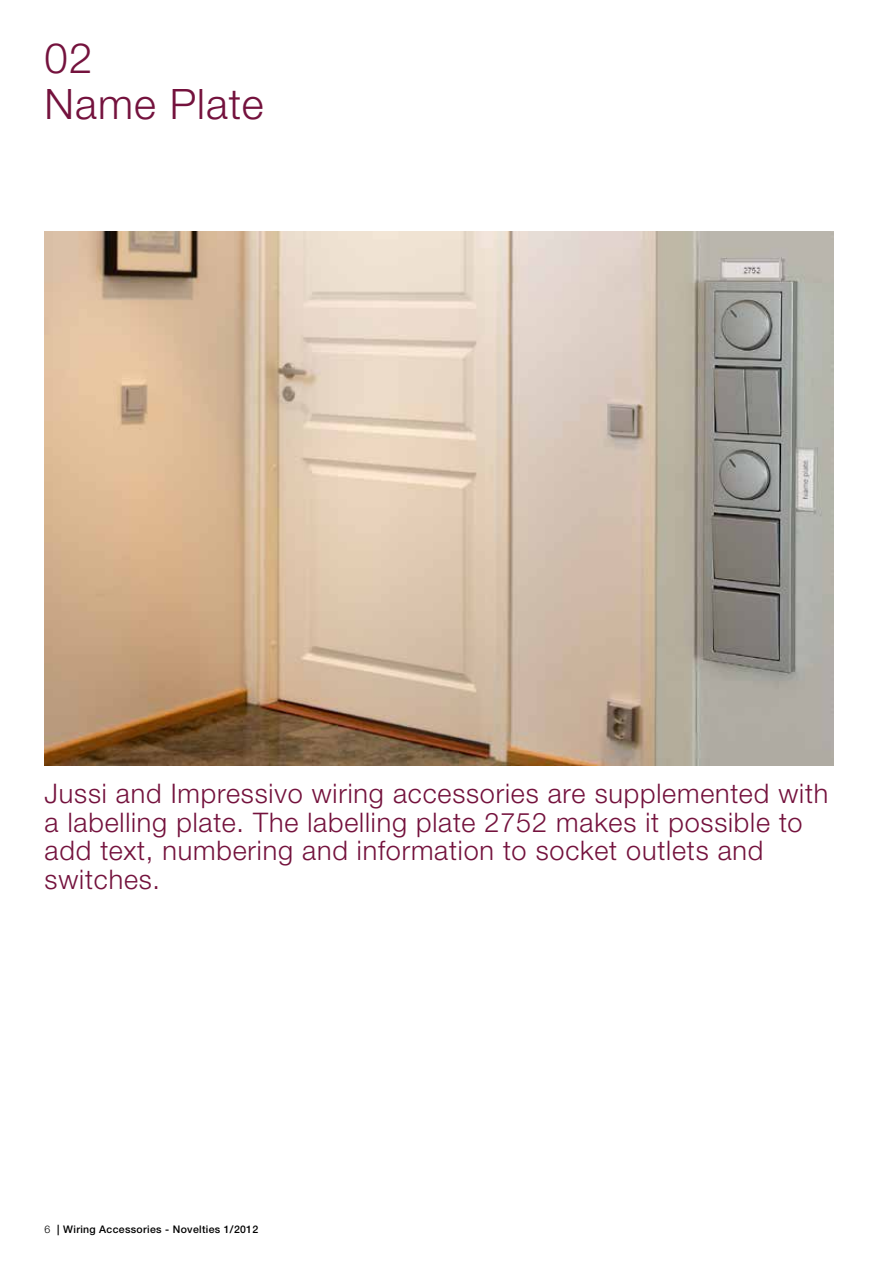
<style>
.page{position:relative;width:893px;height:1263px;background:#fff}
.page>*{position:absolute;margin:0;border:0;box-sizing:border-box;transform-origin:0 0}
.t1{font:300 42px/45.5px "Helvetica Neue LTW1 G";letter-spacing:.025em;color:#74123d}
.t2{font:300 27px/28.5px "Helvetica Neue LTW1 G";letter-spacing:.03em;color:#74123d}
.t3{font:500 10.5px "Helvetica Neue LTW1 G";letter-spacing:.03em;color:#000}
.s1{font-weight:300}
</style>
<div class="page">
<img style="left:45px;top:232px;width:788px;height:533px">
<h1 class="t1" style="left:45px;top:36px;width:220px">02<br>Name Plate</h1>
<p class="t2" style="left:45px;top:779px;width:785px">Jussi and Impressivo wiring accessories are supplemented with a labelling plate. The labelling plate 2752 makes it possible to add text, numbering and information to socket outlets and switches.</p>
<p class="t3" style="left:45px;top:1223px;width:215px"><span class="s1">6</span> | Wiring Accessories - Novelties 1/2012</p>
</div>
